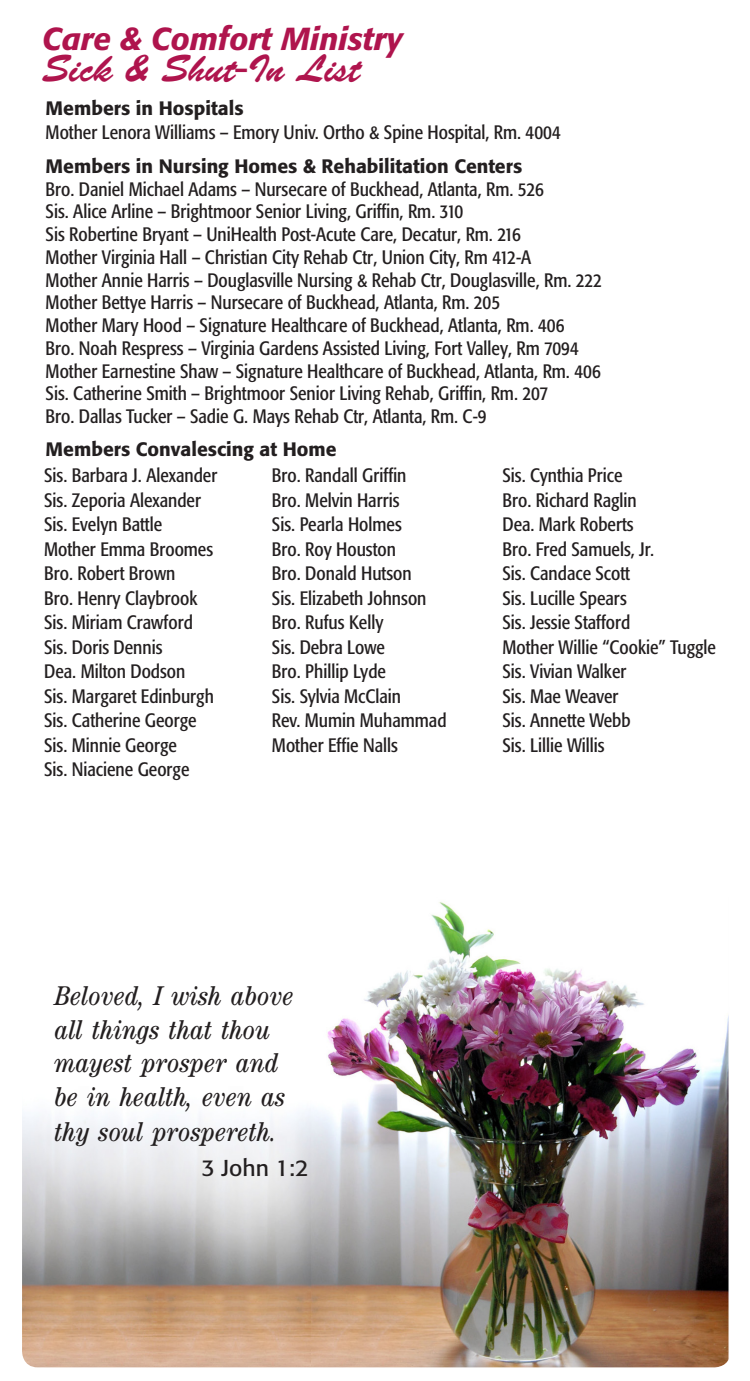
<style>
.page{position:relative;width:750px;height:1381px;background:#fff}
.page>*{position:absolute;margin:0;border:0;box-sizing:border-box;transform-origin:0 0}
.t1{font:38.5px "Brush Script";color:#af144d}
.t2{font:italic 500 31.5px "Formata";color:#af144d}
.t3{font:italic condensed 28px/33.9px "Century Itc T";color:#231f20}
.t4{font:22.75px "Formata";color:#231f20}
.t5{font:condensed 19.25px "Formata";color:#231f20}
.t6{font:500 19.25px "Formata";color:#231f20}
</style>
<div class="page">
<img style="left:22px;top:902px;width:706px;height:465px">
<p class="t2" style="left:42px;top:20px;width:362px">Care &amp; Comfort Ministry</p>
<p class="t1" style="left:42px;top:47px;width:320px">Sick &amp; Shut-In List</p>
<p class="t6" style="left:46px;top:96px;width:199px">Members in Hospitals</p>
<p class="t5" style="left:46px;top:121px;width:516px">Mother Lenora Williams – Emory Univ. Ortho &amp; Spine Hospital, Rm. 4004</p>
<p class="t6" style="left:46px;top:154px;width:478px">Members in Nursing Homes &amp; Rehabilitation Centers</p>
<p class="t5" style="left:46px;top:177px;width:499px">Bro. Daniel Michael Adams – Nursecare of Buckhead, Atlanta, Rm. 526</p>
<p class="t5" style="left:46px;top:200px;width:419px">Sis. Alice Arline – Brightmoor Senior Living, Griffin, Rm. 310</p>
<p class="t5" style="left:46px;top:223px;width:476px">Sis Robertine Bryant – UniHealth Post-Acute Care, Decatur, Rm. 216</p>
<p class="t5" style="left:46px;top:246px;width:487px">Mother Virginia Hall – Christian City Rehab Ctr, Union City, Rm 412-A</p>
<p class="t5" style="left:46px;top:268px;width:557px">Mother Annie Harris – Douglasville Nursing &amp; Rehab Ctr, Douglasville, Rm. 222</p>
<p class="t5" style="left:46px;top:291px;width:456px">Mother Bettye Harris – Nursecare of Buckhead, Atlanta, Rm. 205</p>
<p class="t5" style="left:46px;top:314px;width:520px">Mother Mary Hood – Signature Healthcare of Buckhead, Atlanta, Rm. 406</p>
<p class="t5" style="left:46px;top:337px;width:534px">Bro. Noah Respress – Virginia Gardens Assisted Living, Fort Valley, Rm 7094</p>
<p class="t5" style="left:46px;top:359px;width:556px">Mother Earnestine Shaw – Signature Healthcare of Buckhead, Atlanta, Rm. 406</p>
<p class="t5" style="left:46px;top:382px;width:503px">Sis. Catherine Smith – Brightmoor Senior Living Rehab, Griffin, Rm. 207</p>
<p class="t5" style="left:46px;top:405px;width:442px">Bro. Dallas Tucker – Sadie G. Mays Rehab Ctr, Atlanta, Rm. C-9</p>
<p class="t6" style="left:46px;top:438px;width:292px">Members Convalescing at Home</p>
<p class="t5" style="left:44px;top:464px;width:174px">Sis. Barbara J. Alexander</p>
<p class="t5" style="left:44px;top:488px;width:158px">Sis. Zeporia Alexander</p>
<p class="t5" style="left:44px;top:513px;width:119px">Sis. Evelyn Battle</p>
<p class="t5" style="left:44px;top:537px;width:170px">Mother Emma Broomes</p>
<p class="t5" style="left:44px;top:562px;width:132px">Bro. Robert Brown</p>
<p class="t5" style="left:44px;top:586px;width:154px">Bro. Henry Claybrook</p>
<p class="t5" style="left:44px;top:611px;width:150px">Sis. Miriam Crawford</p>
<p class="t5" style="left:44px;top:635px;width:120px">Sis. Doris Dennis</p>
<p class="t5" style="left:44px;top:660px;width:143px">Dea. Milton Dodson</p>
<p class="t5" style="left:44px;top:684px;width:171px">Sis. Margaret Edinburgh</p>
<p class="t5" style="left:44px;top:709px;width:154px">Sis. Catherine George</p>
<p class="t5" style="left:44px;top:733px;width:134px">Sis. Minnie George</p>
<p class="t5" style="left:44px;top:758px;width:147px">Sis. Niaciene George</p>
<p class="t5" style="left:272px;top:464px;width:136px">Bro. Randall Griffin</p>
<p class="t5" style="left:272px;top:488px;width:129px">Bro. Melvin Harris</p>
<p class="t5" style="left:272px;top:513px;width:131px">Sis. Pearla Holmes</p>
<p class="t5" style="left:272px;top:537px;width:125px">Bro. Roy Houston</p>
<p class="t5" style="left:272px;top:562px;width:141px">Bro. Donald Hutson</p>
<p class="t5" style="left:272px;top:586px;width:156px">Sis. Elizabeth Johnson</p>
<p class="t5" style="left:272px;top:611px;width:113px">Bro. Rufus Kelly</p>
<p class="t5" style="left:272px;top:635px;width:114px">Sis. Debra Lowe</p>
<p class="t5" style="left:272px;top:660px;width:115px">Bro. Phillip Lyde</p>
<p class="t5" style="left:272px;top:684px;width:131px">Sis. Sylvia McClain</p>
<p class="t5" style="left:272px;top:709px;width:176px">Rev. Mumin Muhammad</p>
<p class="t5" style="left:272px;top:733px;width:127px">Mother Effie Nalls</p>
<p class="t5" style="left:502px;top:464px;width:121px">Sis. Cynthia Price</p>
<p class="t5" style="left:502px;top:488px;width:136px">Bro. Richard Raglin</p>
<p class="t5" style="left:502px;top:513px;width:133px">Dea. Mark Roberts</p>
<p class="t5" style="left:502px;top:537px;width:153px">Bro. Fred Samuels, Jr.</p>
<p class="t5" style="left:502px;top:562px;width:129px">Sis. Candace Scott</p>
<p class="t5" style="left:502px;top:586px;width:126px">Sis. Lucille Spears</p>
<p class="t5" style="left:502px;top:611px;width:129px">Sis. Jessie Stafford</p>
<p class="t5" style="left:502px;top:635px;width:215px">Mother Willie “Cookie” Tuggle</p>
<p class="t5" style="left:502px;top:660px;width:125px">Sis. Vivian Walker</p>
<p class="t5" style="left:502px;top:684px;width:118px">Sis. Mae Weaver</p>
<p class="t5" style="left:502px;top:709px;width:130px">Sis. Annette Webb</p>
<p class="t5" style="left:502px;top:733px;width:104px">Sis. Lillie Willis</p>
<p class="t3" style="left:54px;top:978px;width:240px">Beloved, I wish above all things that thou mayest prosper and be in health, even as thy soul prospereth.</p>
<p class="t4" style="left:201px;top:1154px;width:108px">3 John 1:2</p>
</div>
